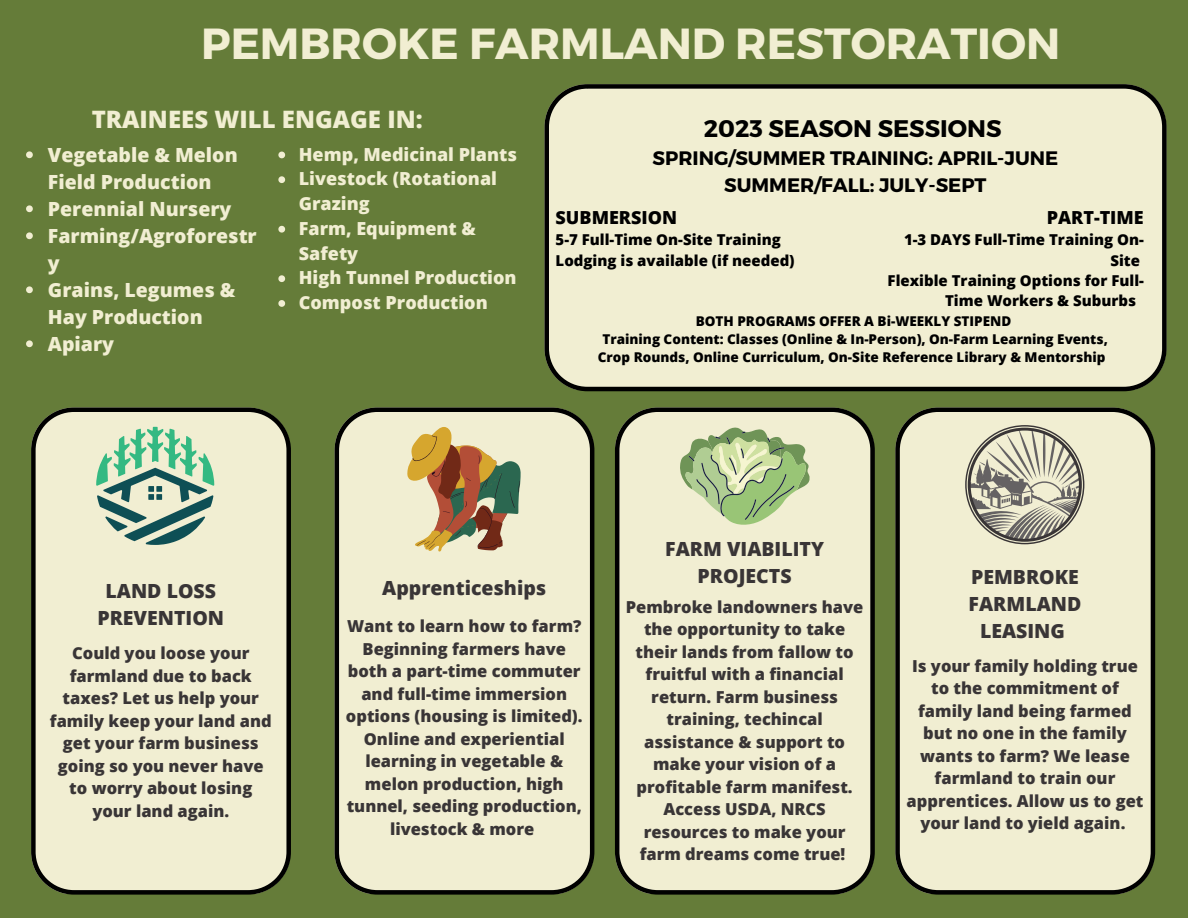
<style>
.page{position:relative;width:1188px;height:918px;background:#657c39}
.page>*{position:absolute;margin:0;border:0;box-sizing:border-box;transform-origin:0 0}
.t1{font:700 43.5px "Montserrat";color:#f1eed2}
.t2{font:800 24px "Open Sans";color:#f1eed2}
.t3{font:700 24px "Montserrat";color:#000}
.t4{font:800 19.5px/27px "Open Sans";color:#f1eed2}
.t5{font:800 19.5px/27px "Open Sans";color:#393536;text-align:center}
.t6{font:700 19.5px/27px "Montserrat";color:#000;text-align:center}
.t7{font:800 18px/24.8px "Open Sans";color:#f1eed2}
.t8{font:800 18px "Open Sans";color:#000}
.t9{font:800 16.5px/22.5px "Open Sans";color:#393536;text-align:center}
.t10{font:800 15px/20.2px "Open Sans";color:#000}
.t11{font:800 13.5px/18px "Open Sans";color:#000;text-align:center}
</style>
<div class="page">
<svg style="left:895px;top:407px;width:260px;height:488px;background:#e1dfc4"></svg>
<svg style="left:965px;top:425px;width:119px;height:119px;background:#bab7a5"></svg>
<svg style="left:31px;top:407px;width:260px;height:488px;background:#e0dec3"></svg>
<svg style="left:96px;top:427px;width:118px;height:118px;background:#a2c2aa"></svg>
<div style="left:335px;top:407px;width:259px;height:488px;background:#f1eed2"></div>
<svg style="left:407px;top:427px;width:114px;height:125px;background:#b59d75"></svg>
<svg style="left:615px;top:407px;width:260px;height:488px;background:#e0dec3"></svg>
<svg style="left:679px;top:427px;width:131px;height:100px;background:#bbcd9d"></svg>
<svg style="left:26px;top:151px;width:7px;height:7px"></svg>
<svg style="left:26px;top:205px;width:7px;height:7px"></svg>
<svg style="left:26px;top:232px;width:7px;height:7px"></svg>
<svg style="left:26px;top:286px;width:7px;height:7px"></svg>
<svg style="left:26px;top:340px;width:7px;height:7px"></svg>
<svg style="left:278px;top:152px;width:7px;height:6px"></svg>
<svg style="left:278px;top:176px;width:7px;height:7px"></svg>
<svg style="left:278px;top:226px;width:7px;height:7px"></svg>
<svg style="left:278px;top:275px;width:7px;height:7px"></svg>
<svg style="left:278px;top:300px;width:7px;height:7px"></svg>
<div style="left:544px;top:84px;width:623px;height:307px;background:#f1eed2"></div>
<h1 class="t1" style="left:201px;top:15px;width:861px">PEMBROKE FARMLAND RESTORATION</h1>
<h2 class="t2" style="left:92px;top:102px;width:332px">TRAINEES WILL ENGAGE IN:</h2>
<p class="t4" style="left:48px;top:140px;width:210px">Vegetable &amp; Melon<br>Field Production<br>Perennial Nursery<br>Farming/Agroforestr y<br>Grains, Legumes &amp;<br>Hay Production<br>Apiary</p>
<p class="t7" style="left:299px;top:141px;width:220px">Hemp, Medicinal Plants<br>Livestock (Rotational<br>Grazing<br>Farm, Equipment &amp;<br>Safety<br>High Tunnel Production<br>Compost Production</p>
<h2 class="t3" style="left:704px;top:113px;width:299px">2023 SEASON SESSIONS</h2>
<p class="t6" style="left:653px;top:144px;width:407px">SPRING/SUMMER TRAINING: APRIL-JUNE<br>SUMMER/FALL: JULY-SEPT</p>
<p class="t8" style="left:556px;top:205px;width:123px">SUBMERSION</p>
<p class="t10" style="left:556px;top:229px;width:241px">5-7 Full-Time On-Site Training<br>Lodging is available (if needed)</p>
<p class="t8" style="left:1047px;top:205px;width:99px">PART-TIME</p>
<p class="t10" style="left:904px;top:229px;width:241px">1-3 DAYS Full-Time Training On-</p>
<p class="t10" style="left:1110px;top:250px;width:31px">Site</p>
<p class="t10" style="left:888px;top:270px;width:258px">Flexible Training Options for Full-</p>
<p class="t10" style="left:945px;top:290px;width:193px">Time Workers &amp; Suburbs</p>
<p class="t11" style="left:598px;top:311px;width:511px">BOTH PROGRAMS OFFER A Bi-WEEKLY STIPEND<br>Training Content: Classes (Online &amp; In-Person), On-Farm Learning Events,<br>Crop Rounds, Online Curriculum, On-Site Reference Library &amp; Mentorship</p>
<p class="t5" style="left:97px;top:577px;width:128px">LAND LOSS<br>PREVENTION</p>
<p class="t9" style="left:50px;top:642px;width:223px">Could you loose your farmland due to back taxes? Let us help your family keep your land and get your farm business going so you never have to worry about losing your land again.</p>
<p class="t5" style="left:382px;top:574px;width:166px">Apprenticeships</p>
<p class="t9" style="left:346px;top:615px;width:238px">Want to learn how to farm?<br>Beginning farmers have both a part-time commuter and full-time immersion options (housing is limited).<br>Online and experiential learning in vegetable &amp; melon production, high tunnel, seeding production, livestock &amp; more</p>
<p class="t5" style="left:665px;top:535px;width:160px">FARM VIABILITY<br>PROJECTS</p>
<p class="t9" style="left:626px;top:595px;width:239px">Pembroke landowners have the opportunity to take their lands from fallow to fruitful with a financial return. Farm business training, techincal assistance &amp; support to make your vision of a profitable farm manifest.<br>Access USDA, NRCS resources to make your farm dreams come true!</p>
<p class="t5" style="left:969px;top:563px;width:114px">PEMBROKE<br>FARMLAND<br>LEASING</p>
<p class="t9" style="left:907px;top:654px;width:238px">Is your family holding true to the commitment of family land being farmed but no one in the family wants to farm? We lease farmland to train our apprentices. Allow us to get your land to yield again.</p>
</div>
